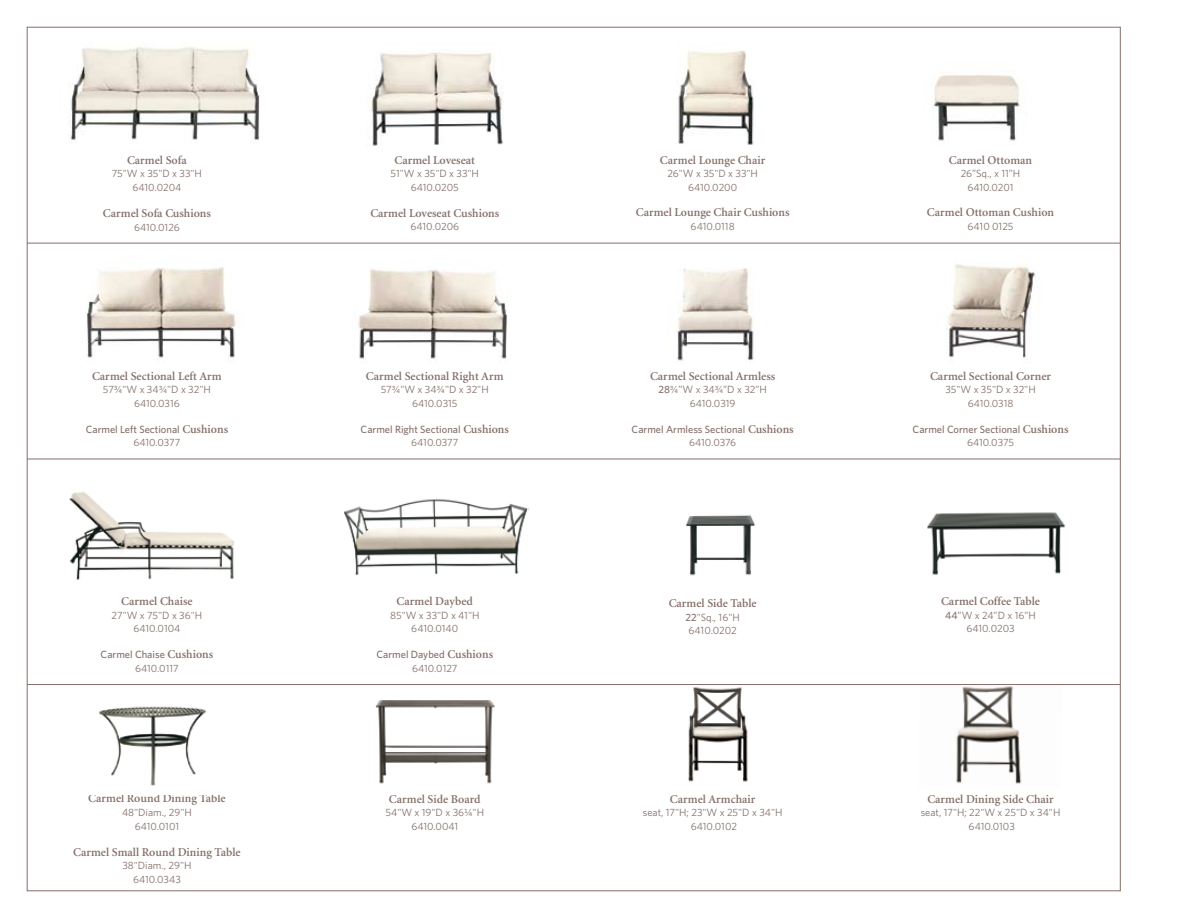
<style>
.page{position:relative;width:1188px;height:918px;background:#fff}
.page>*{position:absolute;margin:0;border:0;box-sizing:border-box;transform-origin:0 0}
.t1{font:600 12px "Minion";color:#846f68}
.t2{font:10.5px/13.5px "Whitney";color:#846f68;text-align:center}
.t3{font:500 10.5px/13.5px "Whitney";color:#846f68;text-align:center}
.s1{font-family:"Whitney Numeric"}
.s2{font-family:"Minion";font-weight:600;font-size:12px}
.s3{font-weight:400}
.s4{font-weight:500}
</style>
<div class="page">
<img style="left:344px;top:499px;width:184px;height:76px">
<img style="left:932px;top:75px;width:95px;height:66px">
<img style="left:946px;top:264px;width:89px;height:94px">
<img style="left:69px;top:492px;width:166px;height:88px">
<img style="left:685px;top:515px;width:70px;height:61px">
<img style="left:927px;top:512px;width:138px;height:63px">
<img style="left:688px;top:687px;width:60px;height:95px">
<img style="left:956px;top:686px;width:66px;height:98px">
<img style="left:678px;top:50px;width:76px;height:95px">
<img style="left:371px;top:52px;width:132px;height:94px">
<img style="left:70px;top:47px;width:190px;height:93px">
<img style="left:87px;top:267px;width:149px;height:91px">
<img style="left:677px;top:268px;width:77px;height:93px">
<img style="left:99px;top:706px;width:108px;height:80px">
<img style="left:375px;top:700px;width:120px;height:84px">
<img style="left:358px;top:269px;width:149px;height:90px">
<hr style="left:27px;top:459px;width:1093px;height:1px;background:#846f68">
<hr style="left:27px;top:243px;width:1093px;height:1px;background:#846f68">
<hr style="left:27px;top:684px;width:1093px;height:1px;background:#846f68">
<p class="t1" style="left:127px;top:154px;width:61px">Carmel Sofa</p>
<p class="t2" style="left:112px;top:166px;width:92px">75"W x 35"D x 33"H<br>6410.0204</p>
<p class="t1" style="left:103px;top:207px;width:110px">Carmel Sofa Cushions</p>
<p class="t2" style="left:134px;top:220px;width:47px">6410.0126</p>
<p class="t1" style="left:92px;top:370px;width:131px">Carmel Sectional Left Arm</p>
<p class="t2" style="left:103px;top:382px;width:109px">57<span class="s1">O</span>"W x 34<span class="s1">O</span>"D x 32"H<br>6410.0316</p>
<p class="t3" style="left:86px;top:422px;width:144px">Carmel Left Sectional <span class="s2">Cushions<br></span><span class="s3">6410.0377</span></p>
<p class="t1" style="left:121px;top:595px;width:73px">Carmel Chaise</p>
<p class="t2" style="left:112px;top:608px;width:92px">27"W x 75"D x 36"H<br>6410.0104</p>
<p class="t3" style="left:101px;top:648px;width:114px">Carmel Chaise <span class="s2">Cushions<br></span><span class="s3">6410.0117</span></p>
<p class="t1" style="left:88px;top:793px;width:139px">Carmel Round Dining Table</p>
<p class="t2" style="left:122px;top:805px;width:71px">48"Diam., 29"H<br>6410.0101</p>
<p class="t1" style="left:73px;top:846px;width:169px">Carmel Small Round Dining Table</p>
<p class="t2" style="left:122px;top:859px;width:71px">38"Diam., 29"H<br>6410.0343</p>
<p class="t1" style="left:394px;top:154px;width:82px">Carmel Loveseat</p>
<p class="t2" style="left:391px;top:166px;width:90px">51"W x 35"D x 33"H<br>6410.0205</p>
<p class="t1" style="left:370px;top:207px;width:130px">Carmel Loveseat Cushions</p>
<p class="t2" style="left:411px;top:220px;width:50px">6410.0206</p>
<p class="t1" style="left:366px;top:370px;width:139px">Carmel Sectional Right Arm</p>
<p class="t2" style="left:381px;top:382px;width:109px">57<span class="s1">O</span>"W x 34<span class="s1">O</span>"D x 32"H<br>6410.0315</p>
<p class="t3" style="left:361px;top:422px;width:150px">Carmel Right Sectional <span class="s2">Cushions<br></span><span class="s3">6410.0377</span></p>
<p class="t1" style="left:397px;top:595px;width:78px">Carmel Daybed</p>
<p class="t2" style="left:390px;top:608px;width:91px">85"W x 33"D x 41"H<br>6410.0140</p>
<p class="t3" style="left:376px;top:648px;width:118px">Carmel Daybed <span class="s2">Cushions<br></span><span class="s3">6410.0127</span></p>
<p class="t1" style="left:389px;top:793px;width:93px">Carmel Side Board</p>
<p class="t2" style="left:386px;top:805px;width:100px">54"W x 19"D x 36<span class="s1">¼</span>"H<br>6410.0041</p>
<p class="t1" style="left:660px;top:154px;width:107px">Carmel Lounge Chair</p>
<p class="t2" style="left:667px;top:166px;width:92px">26"W x 35"D x 33"H<br>6410.0200</p>
<p class="t1" style="left:636px;top:207px;width:155px">Carmel Lounge Chair Cushions</p>
<p class="t2" style="left:691px;top:219px;width:46px">6410.0118</p>
<p class="t1" style="left:650px;top:370px;width:127px">Carmel Sectional Armless</p>
<p class="t2" style="left:658px;top:382px;width:110px"><span class="s4">28</span><span class="s1">O</span>”W x 34<span class="s1">O</span>”D x 32”H<br>6410.0319</p>
<p class="t3" style="left:632px;top:422px;width:164px">Carmel Armless Sectional <span class="s2">Cushions<br></span><span class="s3">6410.0376</span></p>
<p class="t1" style="left:669px;top:597px;width:89px">Carmel Side Table</p>
<p class="t2" style="left:686px;top:610px;width:56px;text-align:left"><span class="s4">22</span>"Sq., 16"H<br>6410.0202</p>
<p class="t1" style="left:670px;top:793px;width:87px">Carmel Armchair</p>
<p class="t2" style="left:643px;top:805px;width:141px">seat, 17"H; 23"W x 25"D x 34"H<br>6410.0102</p>
<p class="t1" style="left:949px;top:154px;width:85px">Carmel Ottoman</p>
<p class="t2" style="left:961px;top:166px;width:61px">26”Sq., x 11”H<br>6410.0201</p>
<p class="t1" style="left:927px;top:207px;width:129px">Carmel Ottoman Cushion</p>
<p class="t2" style="left:968px;top:219px;width:48px">6410 0125</p>
<p class="t1" style="left:930px;top:370px;width:122px">Carmel Sectional Corner</p>
<p class="t2" style="left:945px;top:382px;width:92px">35"W x 35"D x 32"H<br>6410.0318</p>
<p class="t3" style="left:913px;top:422px;width:157px">Carmel Corner Sectional <span class="s2">Cushions<br></span><span class="s3">6410.0375</span></p>
<p class="t1" style="left:941px;top:595px;width:100px">Carmel Coffee Table</p>
<p class="t2" style="left:945px;top:608px;width:92px"><span class="s4">44</span>”W x 24”D x 16”H<br>6410.0203</p>
<p class="t1" style="left:927px;top:793px;width:128px">Carmel Dining Side Chair</p>
<p class="t2" style="left:921px;top:805px;width:141px">seat, 17"H; 22"W x 25"D x 34"H<br>6410.0103</p>
</div>
